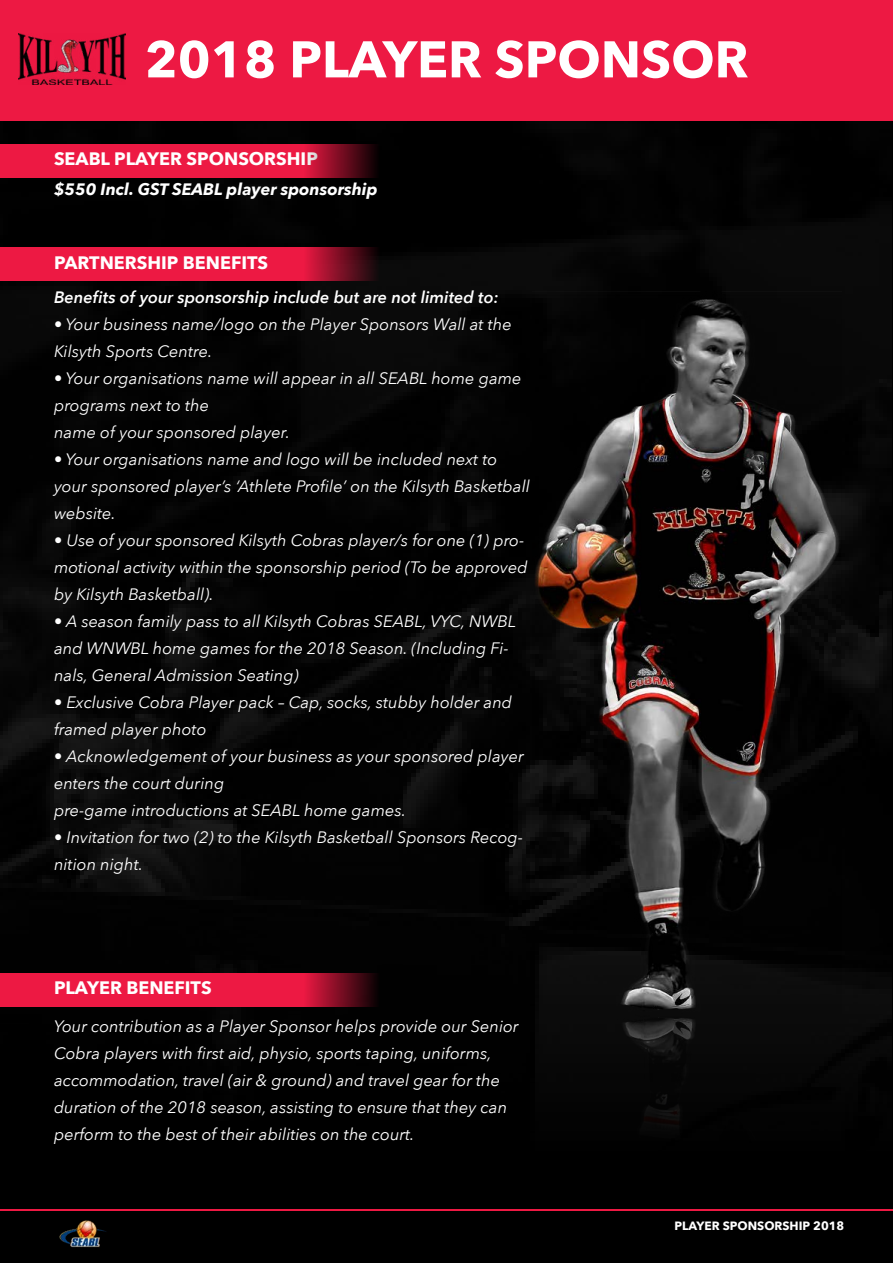
<style>
.page{position:relative;width:893px;height:1263px;background:#000}
.page>*{position:absolute;margin:0;border:0;box-sizing:border-box;transform-origin:0 0}
.t1{font:700 51px "Avenir Next";color:#fff}
.t2{font:700 18px "Avenir Next";color:#fff}
.t3{font:italic 16.5px/27px "Avenir Next";color:#fff}
.t4{font:italic 600 16.5px/27px "Avenir Next";color:#fff}
.t5{font:italic 700 16.5px "Avenir Next";color:#fff}
.t6{font:700 12px "Avenir Next";color:#fff}
</style>
<div class="page">
<img style="left:0;top:120px;width:891px;height:915px">
<div style="left:0;top:0;width:892px;height:120px;background:#ed1943"></div>
<img style="left:19px;top:34px;width:107px;height:51px">
<hr style="left:0;top:1209px;width:893px;height:2px;background:#ed1943">
<svg style="left:0;top:144px;width:398px;height:34px;background:#cb1539"></svg>
<svg style="left:0;top:248px;width:398px;height:33px;background:#cc163a"></svg>
<svg style="left:0;top:973px;width:398px;height:34px;background:#cb1539"></svg>
<img style="left:533px;top:292px;width:308px;height:836px">
<img style="left:59px;top:1220px;width:47px;height:28px">
<h1 class="t1" style="left:145px;top:15px;width:605px">2018 PLAYER SPONSOR</h1>
<p class="t2" style="left:54px;top:144px;width:265px">SEABL PLAYER SPONSORSHIP</p>
<p class="t5" style="left:54px;top:175px;width:325px">$550 Incl. GST SEABL player sponsorship</p>
<p class="t2" style="left:54px;top:247px;width:216px">PARTNERSHIP BENEFITS</p>
<p class="t4" style="left:54px;top:256px;width:446px">SPONSOR BENEFITS :<br>Benefits of your sponsorship include but are not limited to:</p>
<p class="t3" style="left:54px;top:310px;width:459px">• Your business name/logo on the Player Sponsors Wall at the<br>Kilsyth Sports Centre.</p>
<p class="t3" style="left:54px;top:364px;width:469px">• Your organisations name will appear in all SEABL home game programs next to the<br>name of your sponsored player.</p>
<p class="t3" style="left:54px;top:445px;width:478px">• Your organisations name and logo will be included next to your sponsored player’s ‘Athlete Profile’ on the Kilsyth Basketball website.</p>
<p class="t3" style="left:54px;top:526px;width:475px">• Use of your sponsored Kilsyth Cobras player/s for one (1) pro&shy;motional activity within the sponsorship period (To be approved by Kilsyth Basketball).</p>
<p class="t3" style="left:54px;top:607px;width:464px">• A season family pass to all Kilsyth Cobras SEABL, VYC, NWBL and WNWBL home games for the 2018 Season. (Including Fi&shy;nals, General Admission Seating)</p>
<p class="t3" style="left:54px;top:688px;width:460px">• Exclusive Cobra Player pack – Cap, socks, stubby holder and framed player photo</p>
<p class="t3" style="left:54px;top:742px;width:471px">• Acknowledgement of your business as your sponsored player enters the court during<br>pre-game introductions at SEABL home games.</p>
<p class="t3" style="left:54px;top:823px;width:471px">• Invitation for two (2) to the Kilsyth Basketball Sponsors Recog&shy;nition night.</p>
<p class="t2" style="left:54px;top:972px;width:159px">PLAYER BENEFITS</p>
<p class="t3" style="left:54px;top:985px;width:466px">PLAYER BENEFITS:<br>Your contribution as a Player Sponsor helps provide our Senior Cobra players with first aid, physio, sports taping, uniforms, accommodation, travel (air &amp; ground) and travel gear for the duration of the 2018 season, assisting to ensure that they can perform to the best of their abilities on the court.</p>
<p class="t6" style="left:674px;top:1215px;width:171px">PLAYER SPONSORSHIP 2018</p>
</div>
